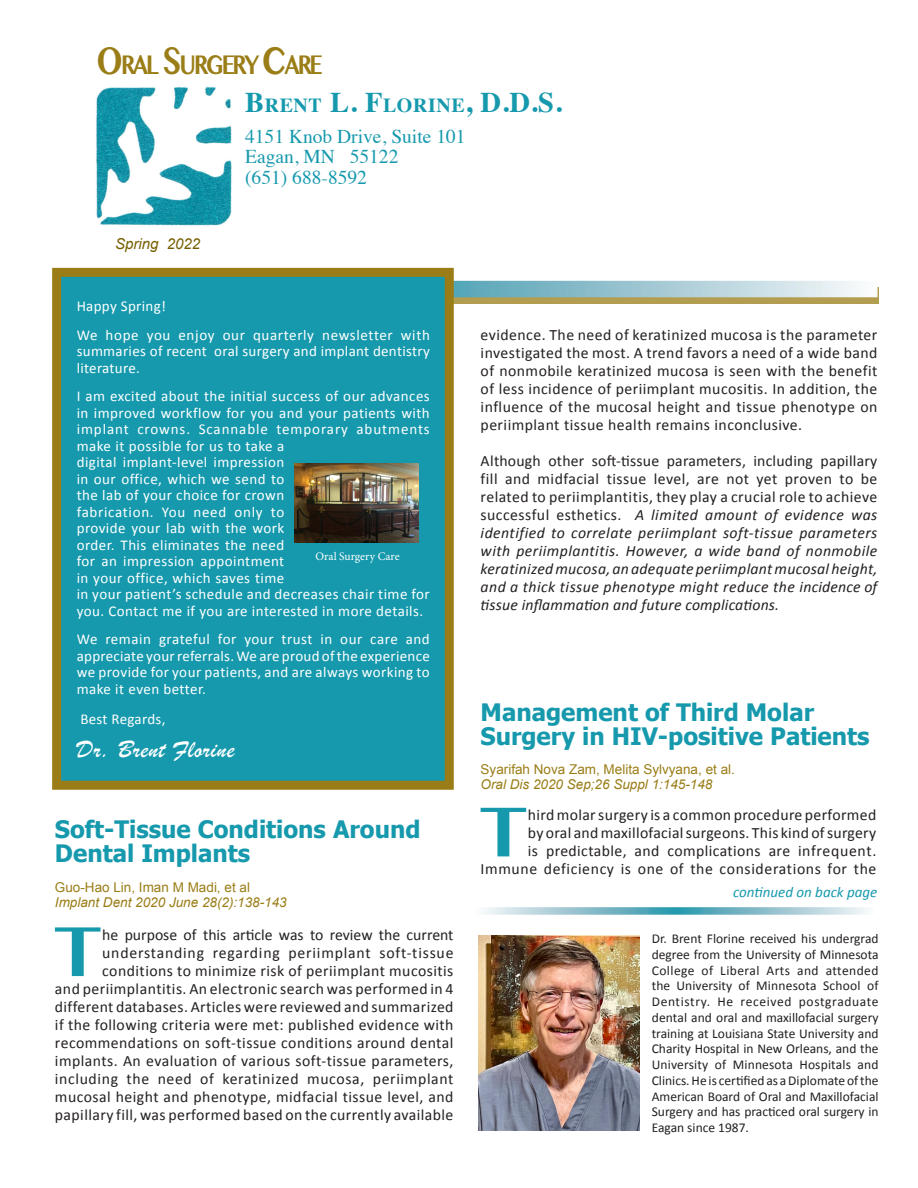
<style>
.page{position:relative;width:918px;height:1188px;background:#fff}
.page>*{position:absolute;margin:0;border:0;box-sizing:border-box;transform-origin:0 0}
.Body_text{font:700 73.5px "Lao MN";color:#1699ad}
.t1{font:700 28.5px "Times";color:#1699ad}
.t2{font:700 27.9px "Myanmar MN";letter-spacing:-.1em;color:#9a7d16;scale:.77 1}
.t3{font:25.5px "Brush Script";letter-spacing:.02em;color:#fff}
.Headline{font:700 24px/24px "Tahoma";color:#1699ad}
.t4{font:19.5px/20.2px "Times";color:#1699ad}
.Body_text-2{font:15.75px/18px "Calibri";letter-spacing:.03em;color:#231f20;text-align:right}
.Body_text-3{font:italic 15.75px/18px "Calibri";letter-spacing:.01em;color:#231f20;text-align:justify}
.t5{font:15px/16.5px "Calibri";letter-spacing:.03em;color:#fff;text-align:justify}
.Body_text-4{font:italic 15px "Calibri";color:#1699ad}
.t6{font:italic 15px "Arial";color:#765f00}
.t7{font:13.5px/15.8px "Calibri";color:#231f20;text-align:justify}
.Caption2{font:italic 13.5px "Arial";color:#9a7d16}
.t8{font:13.5px "Arial";color:#9a7d16}
.Body_text-5{font:11.7px "Minion Pro";color:#fff}
.s1{font-size:39.9px}
.s2{font-size:19.95px}
.s3{font-style:normal}
</style>
<div class="page">
<img style="left:96px;top:87px;width:136px;height:139px">
<img style="left:478px;top:936px;width:162px;height:194px">
<div style="left:367px;top:287px;width:512px;height:17px;background:#9a7d16;opacity:.75"></div>
<svg style="left:454px;top:281px;width:424px;height:16px;background:#a7cdd7"></svg>
<div style="left:52px;top:268px;width:402px;height:522px;background:#1699ad;border:9px solid #9a7d16"></div>
<img style="left:295px;top:464px;width:123px;height:78px">
<svg style="left:483px;top:907px;width:385px;height:8px;background:#97c7d2"></svg>
<h3 class="t2" style="left:96px;top:48px;width:295px"><span class="s1">O</span>RAL <span class="s1">S</span>URGERY <span class="s1">C</span>ARE</h3>
<p class="t6" style="left:115px;top:234px;width:87px">Spring 2022</p>
<h2 class="t1" style="left:245px;top:75px;width:318px">B<span class="s2">RENT</span> L. F<span class="s2">LORINE</span>, D.D.S.</h2>
<p class="t4" style="left:245px;top:125px;width:222px">4151 Knob Drive, Suite 101<br>Eagan, MN 55122<br>(651) 688-8592</p>
<p class="t5" style="left:77px;top:298px;width:91px">Happy Spring!</p>
<p class="t5" style="left:77px;top:326px;width:355px">We hope you enjoy our quarterly newsletter with summaries of recent oral surgery and implant dentistry literature.</p>
<p class="t5" style="left:77px;top:388px;width:355px;text-align:left">I am excited about the initial success of our advances in improved workflow for you and your patients with implant crowns. Scannable temporary abutments make it possible for us to take a<br>digital implant-level impression<br>in our office, which we send to<br>the lab of your choice for crown<br>fabrication. You need only to<br>provide your lab with the work<br>order. This eliminates the need<br>for an impression appointment<br>in your office, which saves time<br>in your patient’s schedule and decreases chair time for you. Contact me if you are interested in more details.</p>
<p class="t5" style="left:77px;top:631px;width:355px">We remain grateful for your trust in our care and appreciate your referrals. We are proud of the experience we provide for your patients, and are always working to make it even better.</p>
<p class="t5" style="left:80px;top:710px;width:87px">Best Regards,</p>
<p class="t3" style="left:77px;top:732px;width:159px">Dr. Brent Florine</p>
<p class="Body_text-5" style="left:316px;top:549px;width:86px">Oral Surgery Care</p>
<p class="Headline" style="left:55px;top:816px;width:367px">Soft-Tissue Conditions Around<br>Dental Implants</p>
<p class="t8" style="left:55px;top:878px;width:197px">Guo-Hao Lin, Iman M Madi, et al</p>
<p class="Caption2" style="left:55px;top:894px;width:233px">Implant Dent 2020 June 28(2):138-143</p>
<p class="Body_text" style="left:53px;top:908px;width:51px">T</p>
<p class="Body_text-2" style="left:55px;top:925px;width:400px">he purpose of this article was to review the current understanding regarding periimplant soft-tissue conditions to minimize risk of periimplant mucositis<br>and periimplantitis. An electronic search was performed in 4 different databases. Articles were reviewed and summarized if the following criteria were met: published evidence with recommendations on soft-tissue conditions around dental implants. An evaluation of various soft-tissue parameters, including the need of keratinized mucosa, periimplant mucosal height and phenotype, midfacial tissue level, and papillary fill, was performed based on the currently available</p>
<p class="Body_text-2" style="left:481px;top:325px;width:398px;text-align:justify">evidence. The need of keratinized mucosa is the parameter investigated the most. A trend favors a need of a wide band of nonmobile keratinized mucosa is seen with the benefit of less incidence of periimplant mucositis. In addition, the influence of the mucosal height and tissue phenotype on periimplant tissue health remains inconclusive.</p>
<p class="Body_text-3" style="left:481px;top:451px;width:398px"><span class="s3">Although other soft-tissue parameters, including papillary fill and midfacial tissue level, are not yet proven to be related to periimplantitis, they play a crucial role to achieve successful esthetics.</span> A limited amount of evidence was identified to correlate periimplant soft-tissue parameters with periimplantitis. However, a wide band of nonmobile keratinized mucosa, an adequate periimplant mucosal height, and a thick tissue phenotype might reduce the incidence of tissue inflammation and future complications.</p>
<p class="Headline" style="left:481px;top:699px;width:390px">Management of Third Molar<br>Surgery in HIV-positive Patients</p>
<p class="t8" style="left:481px;top:760px;width:256px">Syarifah Nova Zam, Melita Sylvyana, et al.</p>
<p class="Caption2" style="left:481px;top:775px;width:233px">Oral Dis 2020 Sep;26 Suppl 1:145-148</p>
<p class="Body_text" style="left:479px;top:788px;width:51px">T</p>
<p class="Body_text-2" style="left:481px;top:806px;width:397px">hird molar surgery is a common procedure performed<br>by oral and maxillofacial surgeons. This kind of surgery<br>is predictable, and complications are infrequent.<br>Immune deficiency is one of the considerations for the</p>
<p class="Body_text-4" style="left:733px;top:881px;width:146px">continued on back page</p>
<p class="t7" style="left:652px;top:931px;width:228px">Dr. Brent Florine received his undergrad degree from the University of Minnesota College of Liberal Arts and attended the University of Minnesota School of Dentistry. He received postgraduate dental and oral and maxillofacial surgery training at Louisiana State University and Charity Hospital in New Orleans, and the University of Minnesota Hospitals and Clinics. He is certified as a Diplomate of the American Board of Oral and Maxillofacial Surgery and has practiced oral surgery in Eagan since 1987.</p>
</div>
